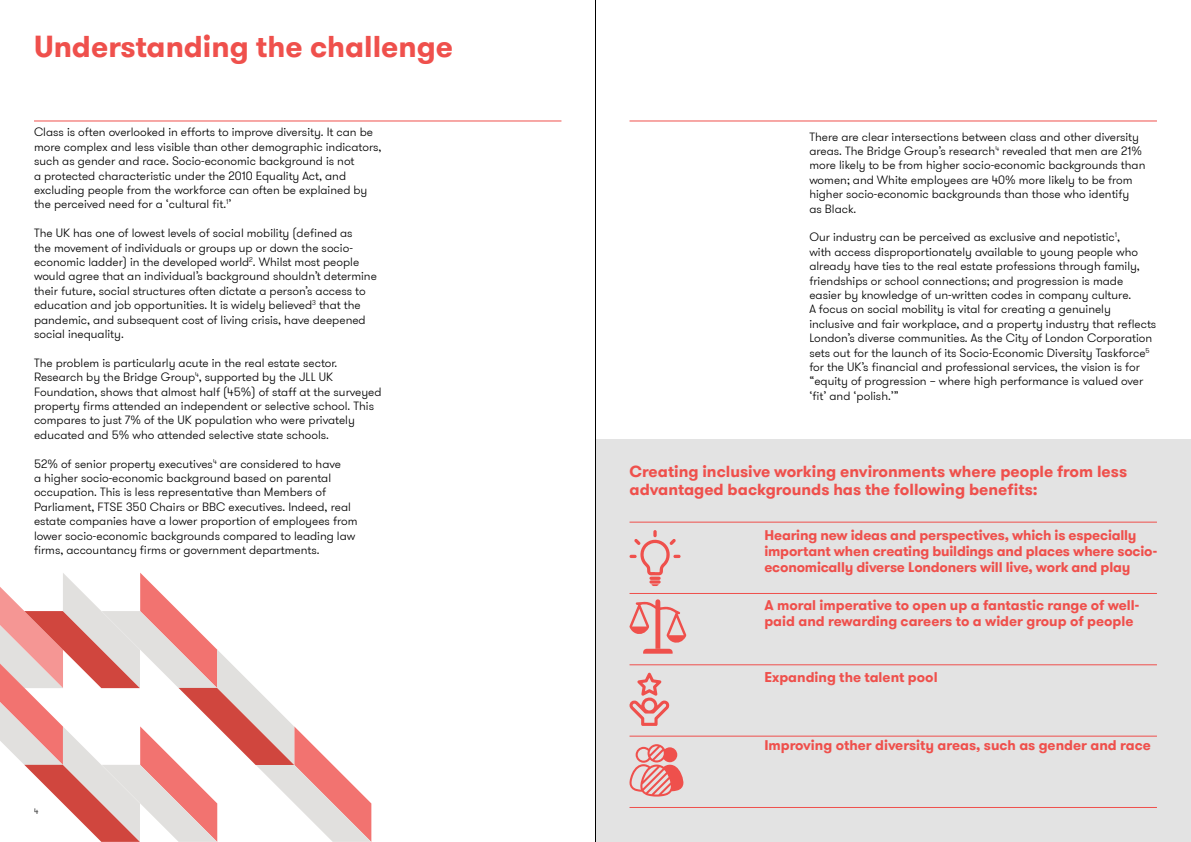
<style>
.page{position:relative;width:1191px;height:842px;background:#fff}
.page>*{position:absolute;margin:0;border:0;box-sizing:border-box;transform-origin:0 0}
.t1{font:700 30px "GT Walsheim Pro";color:#ef504c}
.t2{font:700 16px/18px "GT Walsheim Pro";color:#ef504c}
.t3{font:700 14px/16px "GT Walsheim Pro";letter-spacing:-.01em;color:#ef504c}
.t4{font:300 12px/14.4px "GT Walsheim Pro";color:#000}
.t5{font:300 8px "GT Walsheim Pro";color:#000}
</style>
<div class="page">
<hr style="left:595px;top:0;width:1px;height:842px;background:#000">
<hr style="left:34px;top:120px;width:527px;height:1px;background:#ef504c">
<hr style="left:629px;top:120px;width:528px;height:1px;background:#ef504c">
<div style="left:596px;top:439px;width:595px;height:403px;background:#e3e3e3"></div>
<hr style="left:629px;top:522px;width:528px;height:1px;background:#ef504c">
<hr style="left:629px;top:664px;width:528px;height:1px;background:#ef504c">
<hr style="left:629px;top:593px;width:528px;height:1px;background:#ef504c">
<hr style="left:629px;top:736px;width:528px;height:1px;background:#ef504c">
<hr style="left:629px;top:807px;width:528px;height:1px;background:#ef504c">
<svg style="left:629px;top:744px;width:54px;height:53px"></svg>
<svg style="left:629px;top:599px;width:57px;height:55px"></svg>
<svg style="left:0;top:573px;width:371px;height:269px"></svg>
<svg style="left:629px;top:673px;width:40px;height:53px"></svg>
<svg style="left:629px;top:530px;width:51px;height:56px"></svg>
<h1 class="t1" style="left:34px;top:26px;width:420px">Understanding the challenge</h1>
<p class="t4" style="left:34px;top:125px;width:349px">Class is often overlooked in efforts to improve diversity. It can be more complex and less visible than other demographic indicators, such as gender and race. Socio-economic background is not<br>a protected characteristic under the 2010 Equality Act, and excluding people from the workforce can often be explained by the perceived need for a ‘cultural fit.<sup>1</sup>’</p>
<p class="t4" style="left:34px;top:226px;width:344px">The UK has one of lowest levels of social mobility (defined as<br>the movement of individuals or groups up or down the socio&shy;economic ladder) in the developed world<sup>2</sup>. Whilst most people would agree that an individual’s background shouldn’t determine their future, social structures often dictate a person’s access to education and job opportunities. It is widely believed<sup>3</sup> that the pandemic, and subsequent cost of living crisis, have deepened social inequality.</p>
<p class="t4" style="left:34px;top:356px;width:349px">The problem is particularly acute in the real estate sector.<br>Research by the Bridge Group<sup>4</sup>, supported by the JLL UK Foundation, shows that almost half (45%) of staff at the surveyed property firms attended an independent or selective school. This compares to just 7% of the UK population who were privately educated and 5% who attended selective state schools.</p>
<p class="t4" style="left:34px;top:456px;width:325px">52% of senior property executives<sup>4</sup> are considered to have<br>a higher socio-economic background based on parental occupation. This is less representative than Members of Parliament, FTSE 350 Chairs or BBC executives. Indeed, real estate companies have a lower proportion of employees from lower socio-economic backgrounds compared to leading law firms, accountancy firms or government departments.</p>
<p class="t5" style="left:34px;top:806px;width:6px">4</p>
<p class="t4" style="left:809px;top:129px;width:337px">There are clear intersections between class and other diversity areas. The Bridge Group’s research<sup>4</sup> revealed that men are 21% more likely to be from higher socio-economic backgrounds than women; and White employees are 40% more likely to be from higher socio-economic backgrounds than those who identify<br>as Black.</p>
<p class="t4" style="left:809px;top:230px;width:348px">Our industry can be perceived as exclusive and nepotistic<sup>1</sup>,<br>with access disproportionately available to young people who already have ties to the real estate professions through family, friendships or school connections; and progression is made easier by knowledge of un-written codes in company culture.<br>A focus on social mobility is vital for creating a genuinely inclusive and fair workplace, and a property industry that reflects London’s diverse communities. As the City of London Corporation sets out for the launch of its Socio-Economic Diversity Taskforce<sup>5 </sup>for the UK’s financial and professional services, the vision is for “equity of progression – where high performance is valued over ‘fit’ and ‘polish.’”</p>
<h2 class="t2" style="left:629px;top:462px;width:499px">Creating inclusive working environments where people from less advantaged backgrounds has the following benefits:</h2>
<p class="t3" style="left:764px;top:527px;width:394px">Hearing new ideas and perspectives, which is especially important when creating buildings and places where socio&shy;economically diverse Londoners will live, work and play</p>
<p class="t3" style="left:764px;top:597px;width:376px">A moral imperative to open up a fantastic range of well&shy;paid and rewarding careers to a wider group of people</p>
<p class="t3" style="left:764px;top:670px;width:175px">Expanding the talent pool</p>
<p class="t3" style="left:764px;top:738px;width:388px">Improving other diversity areas, such as gender and race</p>
</div>
